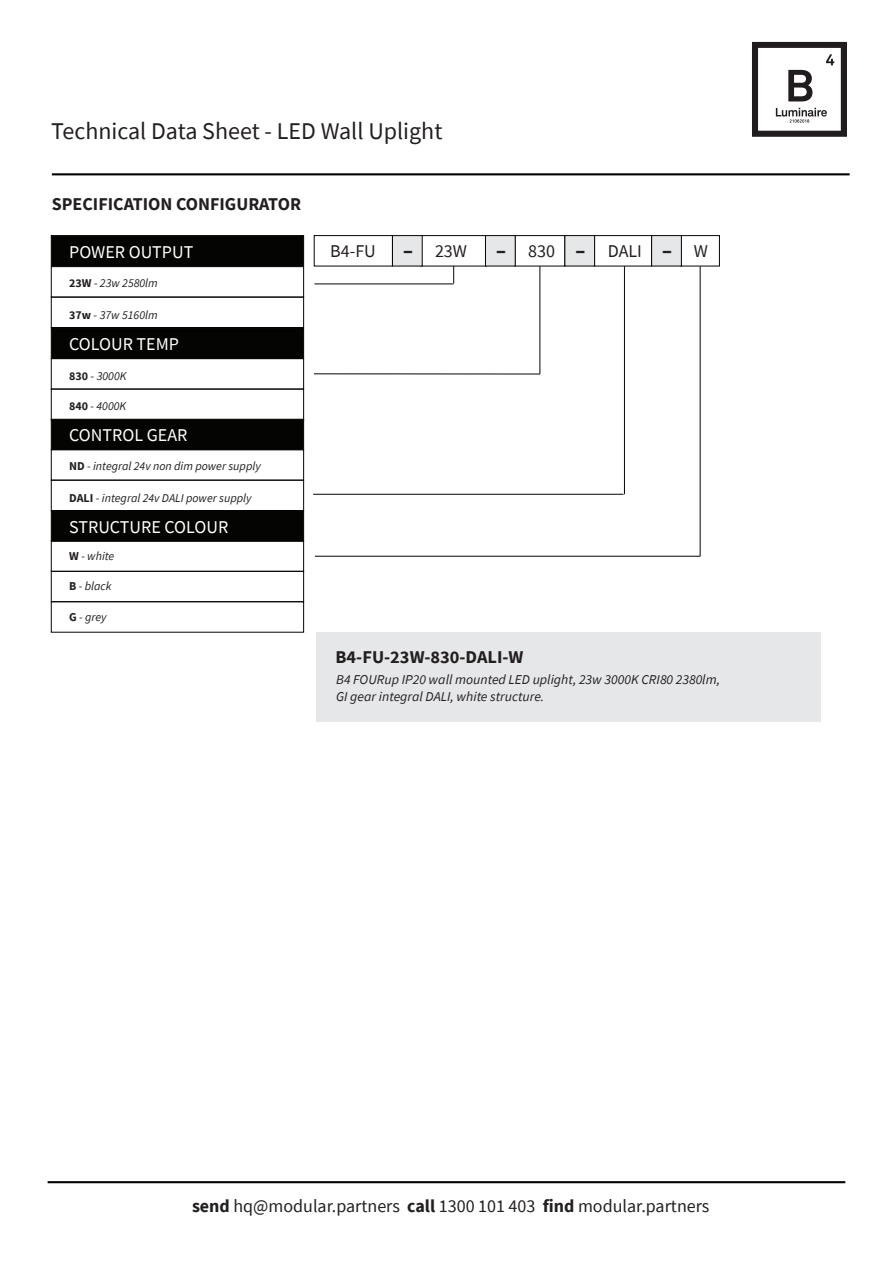
<style>
.page{position:relative;width:893px;height:1263px;background:#fff}
.page>*{position:absolute;margin:0;border:0;box-sizing:border-box;transform-origin:0 0}
.t1{font:36px "Source Sans Pro";color:#231f20}
.t2{font:24px "Source Sans Pro";color:#231f20}
.t3{font:18px "Source Sans Pro";color:#231f20}
.t4{font:18px "Source Sans Pro";color:#fff}
.t5{font:700 18px "Source Sans Pro";color:#231f20}
.t6{font:italic 13.5px/16.2px "Source Sans Pro";color:#231f20}
.t7{font:italic 12px "Source Sans Pro";color:#231f20}
.s1{font-weight:700;font-style:normal}
.s2{font-style:normal}
.s3{font-weight:700}
</style>
<div class="page">
<div style="left:51px;top:235px;width:253px;height:31px;background:#040503;border:1px solid #040503"></div>
<div style="left:314px;top:235px;width:79px;height:31px;border:1px solid #040503"></div>
<div style="left:421px;top:235px;width:66px;height:31px;border:1px solid #040503"></div>
<div style="left:515px;top:235px;width:50px;height:31px;border:1px solid #040503"></div>
<hr style="left:52px;top:173px;width:798px;height:2px;background:#040503">
<hr style="left:48px;top:1181px;width:797px;height:2px;background:#040503">
<svg style="left:453px;top:266px;width:1px;height:17px"></svg>
<hr style="left:314px;top:283px;width:140px;height:1px;background:#040503">
<hr style="left:624px;top:266px;width:1px;height:228px;background:#040503">
<svg style="left:752px;top:42px;width:95px;height:95px"></svg>
<hr style="left:539px;top:266px;width:1px;height:108px;background:#040503">
<hr style="left:314px;top:373px;width:226px;height:1px;background:#040503">
<hr style="left:700px;top:266px;width:1px;height:290px;background:#040503">
<hr style="left:313px;top:494px;width:310px;height:1px;background:#040503">
<hr style="left:315px;top:556px;width:385px;height:1px;background:#040503">
<div style="left:51px;top:266px;width:253px;height:31px;border:1px solid #040503"></div>
<div style="left:51px;top:297px;width:253px;height:31px;border:1px solid #040503"></div>
<hr style="left:51px;top:327px;width:253px;height:1px;background:#040503">
<div style="left:316px;top:632px;width:505px;height:89px;background:#e6e7e9"></div>
<div style="left:51px;top:328px;width:253px;height:31px;background:#040503"></div>
<div style="left:51px;top:358px;width:253px;height:31px;border:1px solid #040503"></div>
<div style="left:51px;top:389px;width:253px;height:32px;border:1px solid #040503"></div>
<div style="left:51px;top:419px;width:253px;height:31px;background:#040503;border:1px solid #040503"></div>
<div style="left:594px;top:235px;width:58px;height:31px;border:1px solid #040503"></div>
<div style="left:680px;top:235px;width:40px;height:31px;border:1px solid #040503"></div>
<div style="left:51px;top:541px;width:253px;height:31px;border:1px solid #040503"></div>
<div style="left:51px;top:510px;width:253px;height:31px;background:#040503"></div>
<div style="left:51px;top:571px;width:253px;height:31px;border:1px solid #040503"></div>
<div style="left:51px;top:449px;width:253px;height:32px;border:1px solid #040503"></div>
<div style="left:392px;top:235px;width:30px;height:31px;background:#e6e7e9;border:1px solid #040503"></div>
<div style="left:485px;top:235px;width:30px;height:31px;background:#e6e7e9;border:1px solid #040503"></div>
<div style="left:565px;top:235px;width:30px;height:31px;background:#e6e7e9;border:1px solid #040503"></div>
<div style="left:651px;top:235px;width:31px;height:31px;background:#e6e7e9;border:1px solid #040503"></div>
<div style="left:51px;top:601px;width:253px;height:32px;border:1px solid #040503"></div>
<h2 class="t2" style="left:51px;top:116px;width:393px">Technical Data Sheet - LED Wall Uplight</h2>
<h3 class="t5" style="left:52px;top:192px;width:251px">SPECIFICATION CONFIGURATOR</h3>
<h3 class="t3" style="left:608px;top:239px;width:36px">DALI</h3>
<h3 class="t4" style="left:69px;top:240px;width:126px">POWER OUTPUT</h3>
<h3 class="t3" style="left:330px;top:240px;width:47px">B4-FU</h3>
<h3 class="t3" style="left:435px;top:240px;width:34px">23W</h3>
<h3 class="t3" style="left:528px;top:239px;width:28px">830</h3>
<h3 class="t3" style="left:694px;top:240px;width:16px">W</h3>
<h1 class="t1" style="left:402px;top:226px;width:106px">- -</h1>
<h1 class="t1" style="left:575px;top:226px;width:99px">- -</h1>
<p class="t7" style="left:69px;top:275px;width:90px"><span class="s1">23W</span> - 23w 2580lm</p>
<p class="t7" style="left:69px;top:307px;width:90px"><span class="s1">37w</span> <span class="s2">-</span> 37w 5160lm</p>
<h3 class="t4" style="left:69px;top:333px;width:111px">COLOUR TEMP</h3>
<p class="t7" style="left:69px;top:369px;width:59px"><span class="s1">830</span> <span class="s2">-</span> 3000K</p>
<p class="t7" style="left:69px;top:398px;width:59px"><span class="s1">840</span> - 4000K</p>
<h3 class="t4" style="left:69px;top:424px;width:120px">CONTROL GEAR</h3>
<p class="t7" style="left:69px;top:459px;width:193px"><span class="s1">ND</span> - integral 24v non dim power supply</p>
<p class="t7" style="left:69px;top:490px;width:184px"><span class="s1">DALI</span> <span class="s2">-</span> integral 24v DALI power supply</p>
<h3 class="t4" style="left:69px;top:515px;width:161px">STRUCTURE COLOUR</h3>
<p class="t7" style="left:69px;top:548px;width:47px"><span class="s1">W</span> - white</p>
<p class="t7" style="left:69px;top:579px;width:44px"><span class="s1">B</span> - black</p>
<p class="t7" style="left:69px;top:609px;width:39px"><span class="s1">G</span> - grey</p>
<h3 class="t5" style="left:336px;top:645px;width:189px">B4-FU-23W-830-DALI-W</h3>
<p class="t6" style="left:336px;top:672px;width:385px">B4 FOURup IP20 wall mounted LED uplight, 23w 3000K CRI80 2380lm,<br>GI gear integral DALI, white structure.</p>
<h3 class="t3" style="left:192px;top:1195px;width:519px"><span class="s3">send</span> hq@modular.partners <span class="s3">call</span> 1300 101 403 <span class="s3">find</span> modular.partners</h3>
</div>
